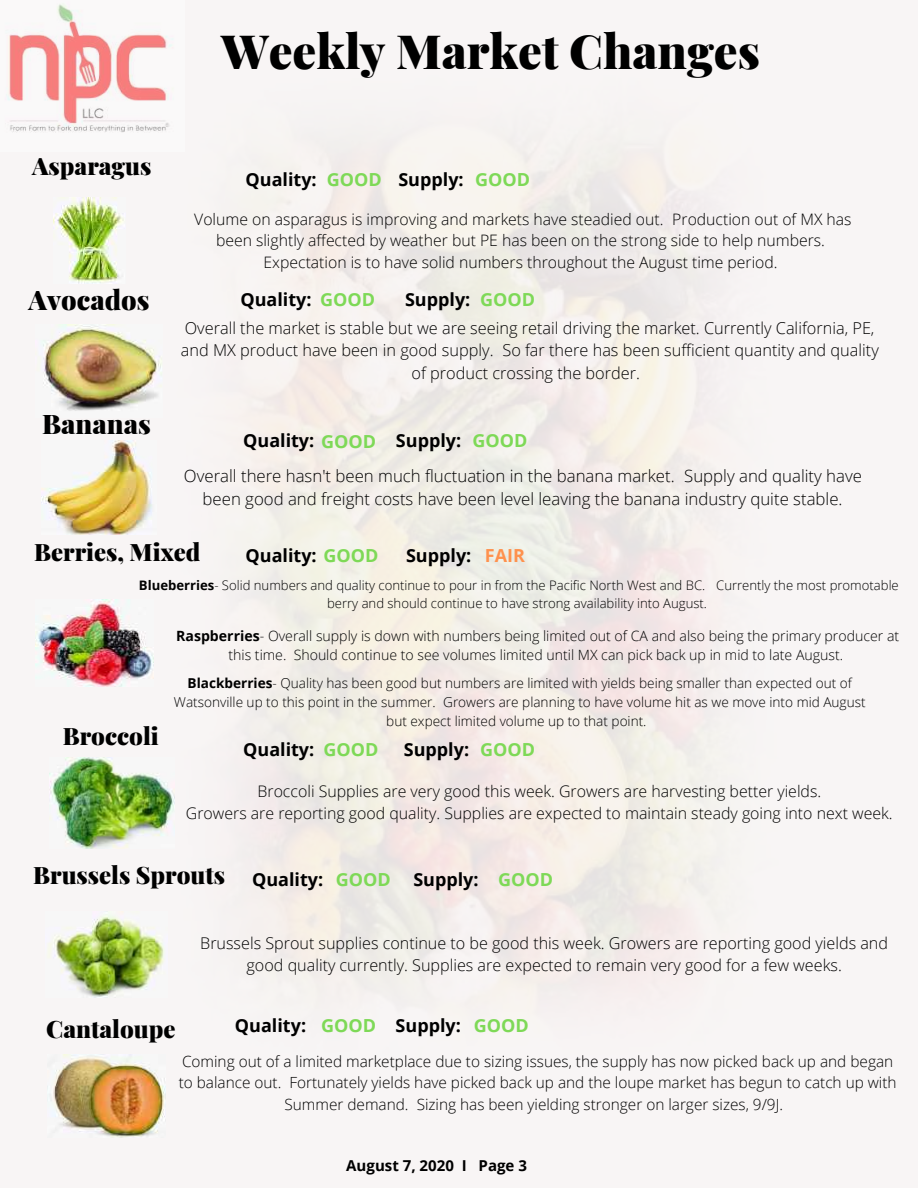
<style>
.page{position:relative;width:918px;height:1188px;background:#f8f5f5}
.page>*{position:absolute;margin:0;border:0;box-sizing:border-box;transform-origin:0 0}
.t1{font:900 47.25px "Playfair Display";color:#000}
.t2{font:900 27px "Playfair Display";color:#000}
.t3{font:900 24px "Playfair Display";color:#000}
.t4{font:700 18px "Open Sans";color:#000}
.t5{font:700 18px "Open Sans";color:#7ed957}
.t6{font:700 18px "Open Sans";color:#ff914d}
.t7{font:300 16.8px/23.1px "Open Sans";color:#000;text-align:center}
.t8{font:300 16.35px/22.5px "Open Sans";color:#000;text-align:center}
.t9{font:300 16.2px/22.2px "Open Sans";color:#000;text-align:center}
.t10{font:300 15.9px/21.9px "Open Sans";color:#000;text-align:center}
.t11{font:300 15.75px/21.8px "Open Sans";color:#000;text-align:center}
.t12{font:300 15.3px/21.1px "Open Sans";color:#000;text-align:center}
.t13{font:700 15px "Open Sans";color:#000}
.t14{font:300 14.1px/19.5px "Open Sans";color:#000;text-align:center}
.t15{font:300 13.65px/18.8px "Open Sans";color:#000;text-align:center}
.t16{font:300 13.05px/18px "Open Sans";color:#000;text-align:center}
.s1{color:#7ed957}
.s2{font-weight:700}
</style>
<div class="page">
<img style="left:75px;top:152px;width:630px;height:936px">
<img style="left:43px;top:324px;width:120px;height:94px">
<img style="left:53px;top:198px;width:72px;height:85px">
<img style="left:8px;top:4px;width:163px;height:128px">
<img style="left:42px;top:441px;width:115px;height:93px">
<img style="left:36px;top:600px;width:118px;height:86px">
<img style="left:50px;top:757px;width:125px;height:91px">
<img style="left:54px;top:911px;width:114px;height:87px">
<img style="left:47px;top:1054px;width:118px;height:84px">
<h1 class="t1" style="left:221px;top:18px;width:540px">Weekly Market Changes</h1>
<h3 class="t3" style="left:32px;top:149px;width:121px">Asparagus</h3>
<h2 class="t2" style="left:29px;top:280px;width:122px">Avocados</h2>
<p class="t4" style="left:246px;top:167px;width:73px">Quality:</p>
<p class="t4" style="left:398px;top:167px;width:67px">Supply:</p>
<p class="t5" style="left:327px;top:167px;width:56px">GOOD</p>
<p class="t5" style="left:475px;top:167px;width:56px">GOOD</p>
<p class="t11" style="left:194px;top:208px;width:659px">Volume on asparagus is improving and markets have steadied out. Production out of MX has been slightly affected by weather but PE has been on the strong side to help numbers.<br>Expectation is to have solid numbers throughout the August time period.</p>
<p class="t4" style="left:240px;top:286px;width:136px">Quality: <span class="s1">GOOD</span></p>
<p class="t4" style="left:405px;top:286px;width:67px">Supply:</p>
<p class="t5" style="left:480px;top:286px;width:56px">GOOD</p>
<p class="t8" style="left:181px;top:316px;width:699px">Overall the market is stable but we are seeing retail driving the market. Currently California, PE, and MX product have been in good supply. So far there has been sufficient quantity and quality of product crossing the border.</p>
<h2 class="t2" style="left:42px;top:405px;width:110px">Bananas</h2>
<p class="t4" style="left:243px;top:428px;width:286px">Quality: <span class="s1">GOOD</span> Supply: <span class="s1">GOOD</span></p>
<p class="t7" style="left:184px;top:464px;width:680px">Overall there hasn't been much fluctuation in the banana market. Supply and quality have been good and freight costs have been level leaving the banana industry quite stable.</p>
<h3 class="t3" style="left:34px;top:535px;width:168px">Berries, Mixed</h3>
<p class="t4" style="left:246px;top:542px;width:134px">Quality: <span class="s1">GOOD</span></p>
<p class="t4" style="left:406px;top:542px;width:67px">Supply:</p>
<p class="t6" style="left:485px;top:542px;width:42px">FAIR</p>
<p class="t16" style="left:139px;top:576px;width:761px"><span class="s2">Blueberries</span>- Solid numbers and quality continue to pour in from the Pacific North West and BC. Currently the most promotable berry and should continue to have strong availability into August.</p>
<p class="t14" style="left:176px;top:625px;width:725px"><span class="s2">Raspberries</span>- Overall supply is down with numbers being limited out of CA and also being the primary producer at this time. Should continue to see volumes limited until MX can pick back up in mid to late August.</p>
<p class="t15" style="left:174px;top:674px;width:693px"><span class="s2">Blackberries</span>- Quality has been good but numbers are limited with yields being smaller than expected out of<br>Watsonville up to this point in the summer. Growers are planning to have volume hit as we move into mid August but expect limited volume up to that point.</p>
<p class="t5" style="left:480px;top:737px;width:56px">GOOD</p>
<h3 class="t3" style="left:63px;top:719px;width:98px">Broccoli</h3>
<p class="t4" style="left:243px;top:737px;width:73px">Quality:</p>
<p class="t4" style="left:404px;top:737px;width:67px">Supply:</p>
<p class="t5" style="left:324px;top:737px;width:56px">GOOD</p>
<p class="t10" style="left:186px;top:780px;width:708px">Broccoli Supplies are very good this week. Growers are harvesting better yields.<br>Growers are reporting good quality. Supplies are expected to maintain steady going into next week.</p>
<h3 class="t3" style="left:33px;top:858px;width:194px">Brussels Sprouts</h3>
<p class="t4" style="left:252px;top:867px;width:73px">Quality:</p>
<p class="t4" style="left:413px;top:867px;width:67px">Supply:</p>
<p class="t5" style="left:336px;top:867px;width:56px">GOOD</p>
<p class="t5" style="left:498px;top:867px;width:56px">GOOD</p>
<h3 class="t3" style="left:46px;top:1012px;width:131px">Cantaloupe</h3>
<p class="t9" style="left:200px;top:932px;width:689px">Brussels Sprout supplies continue to be good this week. Growers are reporting good yields and good quality currently. Supplies are expected to remain very good for a few weeks.</p>
<p class="t4" style="left:235px;top:1013px;width:73px">Quality:</p>
<p class="t4" style="left:396px;top:1013px;width:67px">Supply:</p>
<p class="t5" style="left:321px;top:1013px;width:56px">GOOD</p>
<p class="t5" style="left:474px;top:1013px;width:56px">GOOD</p>
<p class="t12" style="left:179px;top:1051px;width:719px">Coming out of a limited marketplace due to sizing issues, the supply has now picked back up and began to balance out. Fortunately yields have picked back up and the loupe market has begun to catch up with<br>Summer demand. Sizing has been yielding stronger on larger sizes, 9/9J.</p>
<p class="t13" style="left:346px;top:1155px;width:182px">August 7, 2020 I Page 3</p>
</div>
